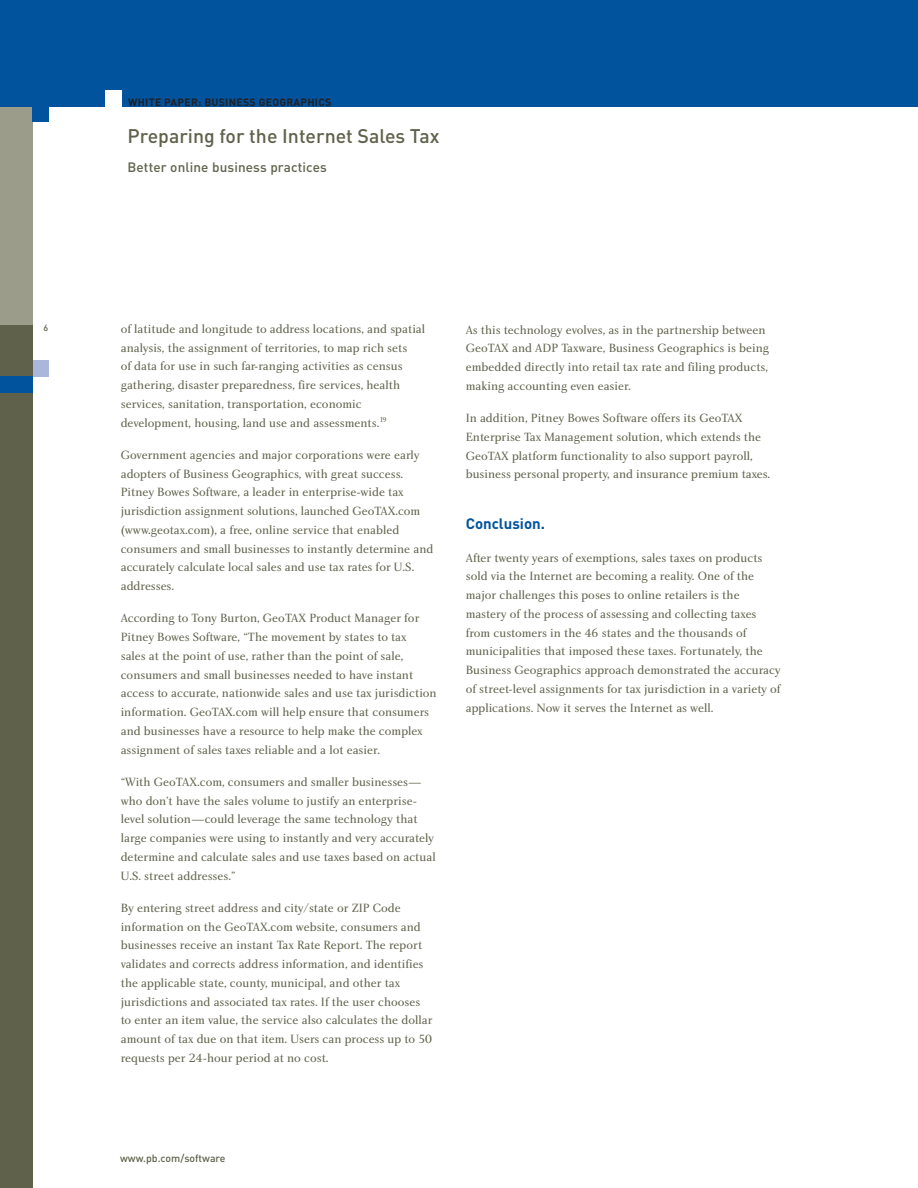
<style>
.page{position:relative;width:918px;height:1188px;background:#fff}
.page>*{position:absolute;margin:0;border:0;box-sizing:border-box;transform-origin:0 0}
._5__page_headline{font:500 19.5px "DIN";color:#60614b}
._10__color_subhead{font:700 15px "DIN";color:#01539e}
._6__page_subhead_lin{font:500 13.5px "DIN";letter-spacing:.01em;color:#60614b}
._10__color_subhead-2{font:12.3px/18.8px "Charlotte Book Plain";color:#60614b}
.t1{font:700 10.5px "DIN";letter-spacing:.025em;color:#231f20}
.t2{font:500 10.5px "DIN";color:#60614b}
.t3{font:500 9px "DIN";color:#60614b}
</style>
<div class="page">
<div style="left:30px;top:360px;width:19px;height:16px;background:#aab7da"></div>
<div style="left:0;top:0;width:32px;height:1188px;background:#60614b"></div>
<div style="left:0;top:0;width:32px;height:324px;background:#9c9c8a"></div>
<div style="left:0;top:376px;width:32px;height:16px;background:#01539e"></div>
<div style="left:32px;top:95px;width:17px;height:27px;background:#01539e"></div>
<div style="left:0;top:0;width:918px;height:106px;background:#01539e"></div>
<div style="left:105px;top:90px;width:17px;height:32px;background:#fff"></div>
<p class="t3" style="left:44px;top:322px;width:6px">6</p>
<p class="t1" style="left:128px;top:96px;width:205px">WHITE PAPER: BUSINESS GEOGRAPHICS</p>
<p class="_5__page_headline" style="left:128px;top:123px;width:314px">Preparing for the Internet Sales Tax</p>
<p class="_6__page_subhead_lin" style="left:128px;top:159px;width:201px">Better online business practices</p>
<p class="_10__color_subhead-2" style="left:121px;top:320px;width:306px">of latitude and longitude to address locations, and spatial analysis, the assignment of territories, to map rich sets<br>of data for use in such far-ranging activities as census gathering, disaster preparedness, fire services, health services, sanitation, transportation, economic</p>
<p class="_10__color_subhead-2" style="left:121px;top:413px;width:268px">development, housing, land use and assessments.<sup>19</sup></p>
<p class="_10__color_subhead-2" style="left:121px;top:446px;width:314px">Government agencies and major corporations were early adopters of Business Geographics, with great success.<br>Pitney Bowes Software, a leader in enterprise-wide tax jurisdiction assignment solutions, launched GeoTAX.com (www.geotax.com), a free, online service that enabled consumers and small businesses to instantly determine and accurately calculate local sales and use tax rates for U.S. addresses.</p>
<p class="_10__color_subhead-2" style="left:121px;top:609px;width:317px">According to Tony Burton, GeoTAX Product Manager for Pitney Bowes Software, “The movement by states to tax<br>sales at the point of use, rather than the point of sale, consumers and small businesses needed to have instant access to accurate, nationwide sales and use tax jurisdiction information. GeoTAX.com will help ensure that consumers and businesses have a resource to help make the complex assignment of sales taxes reliable and a lot easier.</p>
<p class="_10__color_subhead-2" style="left:121px;top:773px;width:317px">“With GeoTAX.com, consumers and smaller businesses— who don’t have the sales volume to justify an enterprise&shy;level solution—could leverage the same technology that large companies were using to instantly and very accurately determine and calculate sales and use taxes based on actual U.S. street addresses.”</p>
<p class="_10__color_subhead-2" style="left:121px;top:899px;width:282px">By entering street address and city/state or ZIP Code</p>
<p class="_10__color_subhead-2" style="left:121px;top:917px;width:302px">information on the GeoTAX.com website, consumers and</p>
<p class="_10__color_subhead-2" style="left:121px;top:936px;width:303px">businesses receive an instant Tax Rate Report. The report</p>
<p class="_10__color_subhead-2" style="left:121px;top:955px;width:313px">validates and corrects address information, and identifies the applicable state, county, municipal, and other tax jurisdictions and associated tax rates. If the user chooses to enter an item value, the service also calculates the dollar amount of tax due on that item. Users can process up to 50 requests per 24-hour period at no cost.</p>
<p class="_10__color_subhead-2" style="left:466px;top:320px;width:301px">As this technology evolves, as in the partnership between</p>
<p class="_10__color_subhead-2" style="left:466px;top:339px;width:305px;text-align:justify">GeoTAX and ADP Taxware, Business Geographics is being embedded directly into retail tax rate and filing products, making accounting even easier.</p>
<p class="_10__color_subhead-2" style="left:466px;top:409px;width:306px">In addition, Pitney Bowes Software offers its GeoTAX Enterprise Tax Management solution, which extends the GeoTAX platform functionality to also support payroll, business personal property, and insurance premium taxes.</p>
<p class="_10__color_subhead" style="left:466px;top:514px;width:81px">Conclusion.</p>
<p class="_10__color_subhead-2" style="left:466px;top:548px;width:316px">After twenty years of exemptions, sales taxes on products sold via the Internet are becoming a reality. One of the major challenges this poses to online retailers is the mastery of the process of assessing and collecting taxes from customers in the 46 states and the thousands of municipalities that imposed these taxes. Fortunately, the Business Geographics approach demonstrated the accuracy of street-level assignments for tax jurisdiction in a variety of applications. Now it serves the Internet as well.</p>
<p class="t2" style="left:120px;top:1152px;width:107px">www.pb.com/software</p>
</div>
